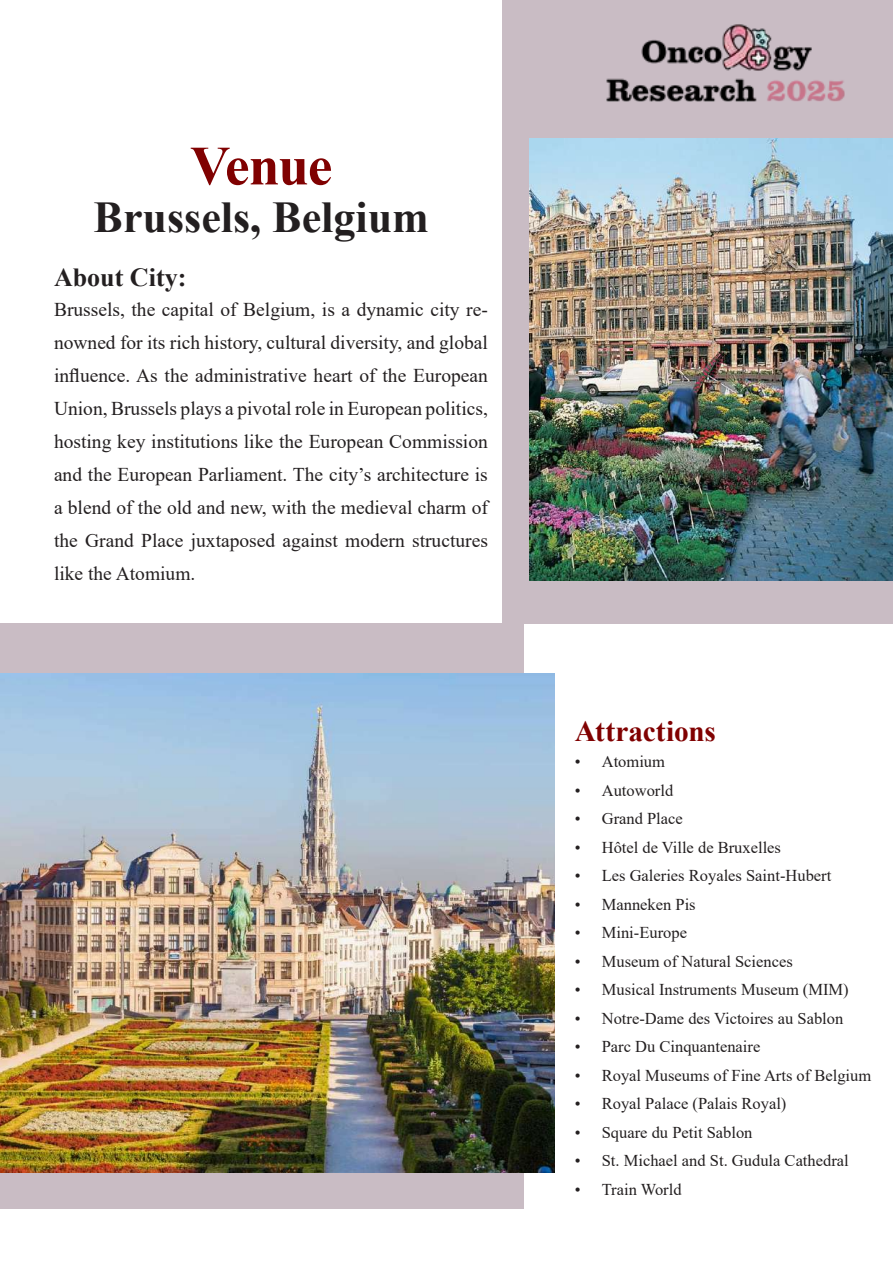
<style>
.page{position:relative;width:893px;height:1263px;background:#fff}
.page>*{position:absolute;margin:0;border:0;box-sizing:border-box;transform-origin:0 0}
.t1{font:700 55.5px "Times New Roman";letter-spacing:-.025em;color:#800101}
.t2{font:700 44.1px "Times New Roman";color:#231f20}
.t3{font:700 29.25px "Times New Roman";letter-spacing:-.005em;color:#800101}
.t4{font:700 26.1px "Times New Roman";color:#231f20}
.t5{font:19.5px/33px "Times New Roman";color:#231f20;text-align:justify}
.t6{font:16.5px "Times New Roman";color:#231f20}
</style>
<div class="page">
<div style="left:502px;top:0;width:391px;height:624px;background:#c9bcc4"></div>
<img style="left:530px;top:138px;width:363px;height:442px">
<div style="left:0;top:624px;width:523px;height:585px;background:#c9bcc4"></div>
<img style="left:0;top:673px;width:555px;height:499px">
<img style="left:606px;top:24px;width:239px;height:78px">
<h1 class="t1" style="left:190px;top:126px;width:144px">Venue</h1>
<h2 class="t2" style="left:94px;top:186px;width:337px">Brussels, Belgium</h2>
<h3 class="t4" style="left:54px;top:258px;width:134px">About City:</h3>
<p class="t5" style="left:54px;top:292px;width:435px">Brussels, the capital of Belgium, is a dynamic city re&shy;nowned for its rich history, cultural diversity, and global influence. As the administrative heart of the European Union, Brussels plays a pivotal role in European politics, hosting key institutions like the European Commission and the European Parliament. The city’s architecture is a blend of the old and new, with the medieval charm of the Grand Place juxtaposed against modern structures like the Atomium.</p>
<h3 class="t3" style="left:575px;top:710px;width:143px">Attractions</h3>
<p class="t6" style="left:575px;top:750px;width:92px">• Atomium</p>
<p class="t6" style="left:575px;top:779px;width:100px">• Autoworld</p>
<p class="t6" style="left:575px;top:807px;width:110px">• Grand Place</p>
<p class="t6" style="left:575px;top:836px;width:208px">• Hôtel de Ville de Bruxelles</p>
<p class="t6" style="left:575px;top:864px;width:258px">• Les Galeries Royales Saint-Hubert</p>
<p class="t6" style="left:575px;top:893px;width:122px">• Manneken Pis</p>
<p class="t6" style="left:575px;top:921px;width:114px">• Mini-Europe</p>
<p class="t6" style="left:575px;top:950px;width:220px">• Museum of Natural Sciences</p>
<p class="t6" style="left:575px;top:978px;width:276px">• Musical Instruments Museum (MIM)</p>
<p class="t6" style="left:575px;top:1007px;width:270px">• Notre-Dame des Victoires au Sablon</p>
<p class="t6" style="left:575px;top:1035px;width:187px">• Parc Du Cinquantenaire</p>
<p class="t6" style="left:575px;top:1064px;width:298px">• Royal Museums of Fine Arts of Belgium</p>
<p class="t6" style="left:575px;top:1092px;width:213px">• Royal Palace (Palais Royal)</p>
<p class="t6" style="left:575px;top:1121px;width:179px">• Square du Petit Sablon</p>
<p class="t6" style="left:575px;top:1149px;width:276px">• St. Michael and St. Gudula Cathedral</p>
<p class="t6" style="left:575px;top:1178px;width:108px">• Train World</p>
</div>
